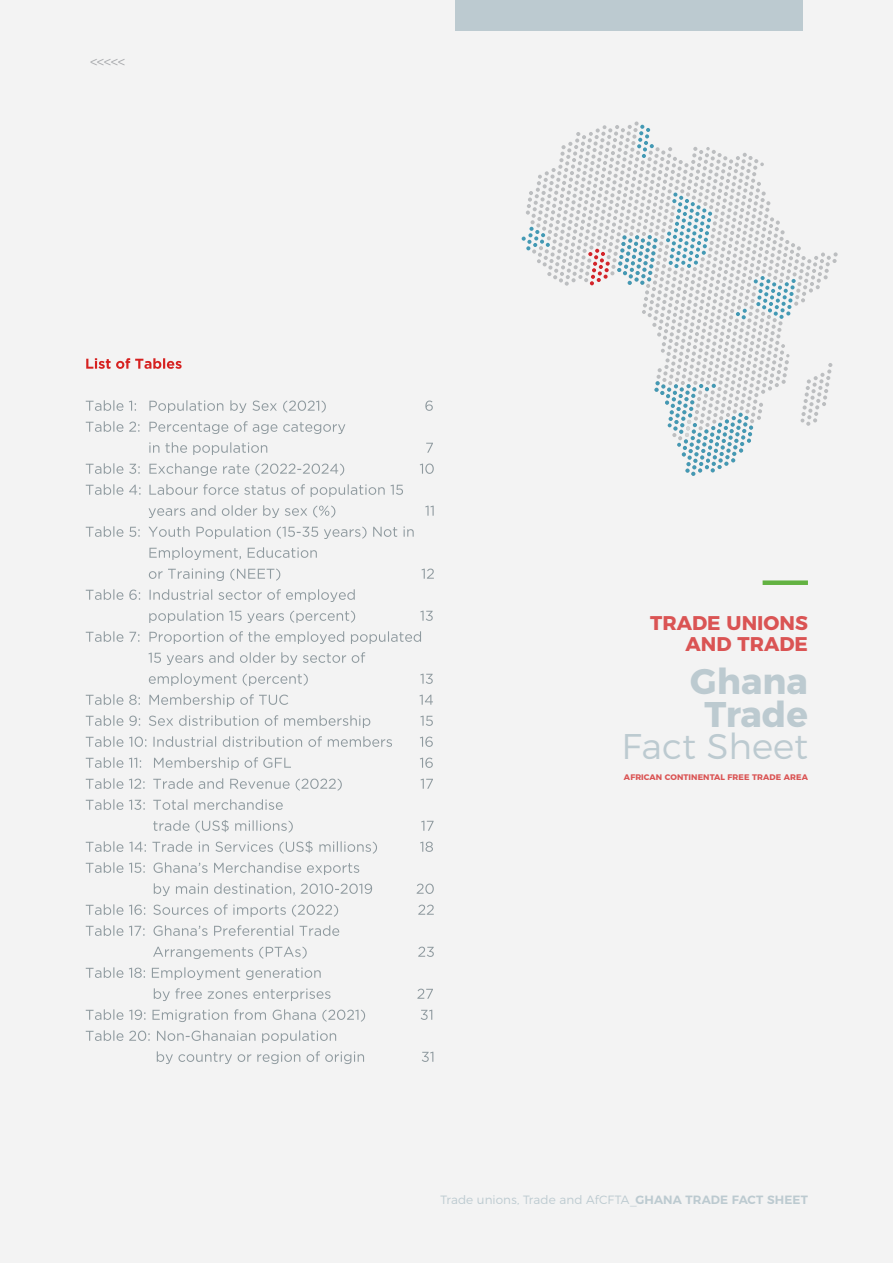
<style>
.page{position:relative;width:893px;height:1263px;background:#f3f3f3}
.page>*{position:absolute;margin:0;border:0;box-sizing:border-box;transform-origin:0 0}
.t1{font:700 35.7px/32.2px "Montserrat";color:#bccad0;text-align:center}
.t2{font:300 35.7px "Montserrat";color:#bccad0}
.t3{font:700 19.8px/21px "Montserrat";color:#da5454;text-align:right}
.t4{font:300 15px "Montserrat";color:#a7a9ac}
.t5{font:300 12px "Montserrat";letter-spacing:.005em;color:#bccad0}
.t6{font:700 8.1px "Montserrat";letter-spacing:.01em;color:#da5454}
.s1{font-weight:600}
</style>
<div class="page">
<div style="left:763px;top:580px;width:45px;height:5px;background:#62b241"></div>
<div style="left:455px;top:0;width:348px;height:30px;background:#bccad0"></div>
<svg style="left:157px;top:1051px;width:276px;height:13px"></svg>
<svg style="left:86px;top:1030px;width:250px;height:13px"></svg>
<svg style="left:86px;top:1009px;width:346px;height:13px"></svg>
<svg style="left:154px;top:988px;width:279px;height:13px"></svg>
<svg style="left:86px;top:967px;width:235px;height:13px"></svg>
<svg style="left:153px;top:946px;width:281px;height:13px"></svg>
<svg style="left:86px;top:925px;width:253px;height:11px"></svg>
<svg style="left:86px;top:904px;width:348px;height:13px"></svg>
<svg style="left:154px;top:883px;width:280px;height:13px"></svg>
<svg style="left:86px;top:862px;width:273px;height:13px"></svg>
<svg style="left:86px;top:841px;width:347px;height:13px"></svg>
<svg style="left:153px;top:820px;width:281px;height:13px"></svg>
<svg style="left:86px;top:799px;width:197px;height:11px"></svg>
<svg style="left:86px;top:778px;width:347px;height:13px"></svg>
<svg style="left:86px;top:757px;width:347px;height:13px"></svg>
<svg style="left:86px;top:736px;width:347px;height:11px"></svg>
<svg style="left:86px;top:715px;width:347px;height:13px"></svg>
<svg style="left:86px;top:694px;width:347px;height:13px"></svg>
<svg style="left:149px;top:673px;width:284px;height:13px"></svg>
<svg style="left:148px;top:652px;width:217px;height:13px"></svg>
<svg style="left:86px;top:631px;width:335px;height:13px"></svg>
<svg style="left:149px;top:610px;width:284px;height:13px"></svg>
<svg style="left:86px;top:589px;width:269px;height:13px"></svg>
<svg style="left:149px;top:568px;width:285px;height:13px"></svg>
<svg style="left:149px;top:547px;width:168px;height:13px"></svg>
<svg style="left:86px;top:526px;width:328px;height:13px"></svg>
<svg style="left:149px;top:505px;width:285px;height:13px"></svg>
<svg style="left:86px;top:484px;width:317px;height:13px"></svg>
<svg style="left:86px;top:463px;width:348px;height:13px"></svg>
<svg style="left:149px;top:442px;width:284px;height:13px"></svg>
<svg style="left:86px;top:421px;width:259px;height:13px"></svg>
<svg style="left:86px;top:400px;width:347px;height:13px"></svg>
<svg style="left:86px;top:358px;width:96px;height:11px"></svg>
<svg style="left:522px;top:122px;width:316px;height:354px"></svg>
<p class="t4" style="left:90px;top:50px;width:37px">&lt;&lt;&lt;&lt;&lt;</p>
<h2 class="t3" style="left:650px;top:611px;width:159px">TRADE UNIONS<br>AND TRADE</h2>
<h1 class="t1" style="left:690px;top:663px;width:119px">Ghana<br>Trade</h1>
<h1 class="t2" style="left:621px;top:718px;width:188px">Fact Sheet</h1>
<p class="t6" style="left:624px;top:770px;width:185px">AFRICAN CONTINENTAL FREE TRADE AREA</p>
<p class="t5" style="left:440px;top:1190px;width:369px">Trade unions, Trade and AfCFTA_<span class="s1">GHANA TRADE FACT SHEET</span></p>
</div>
